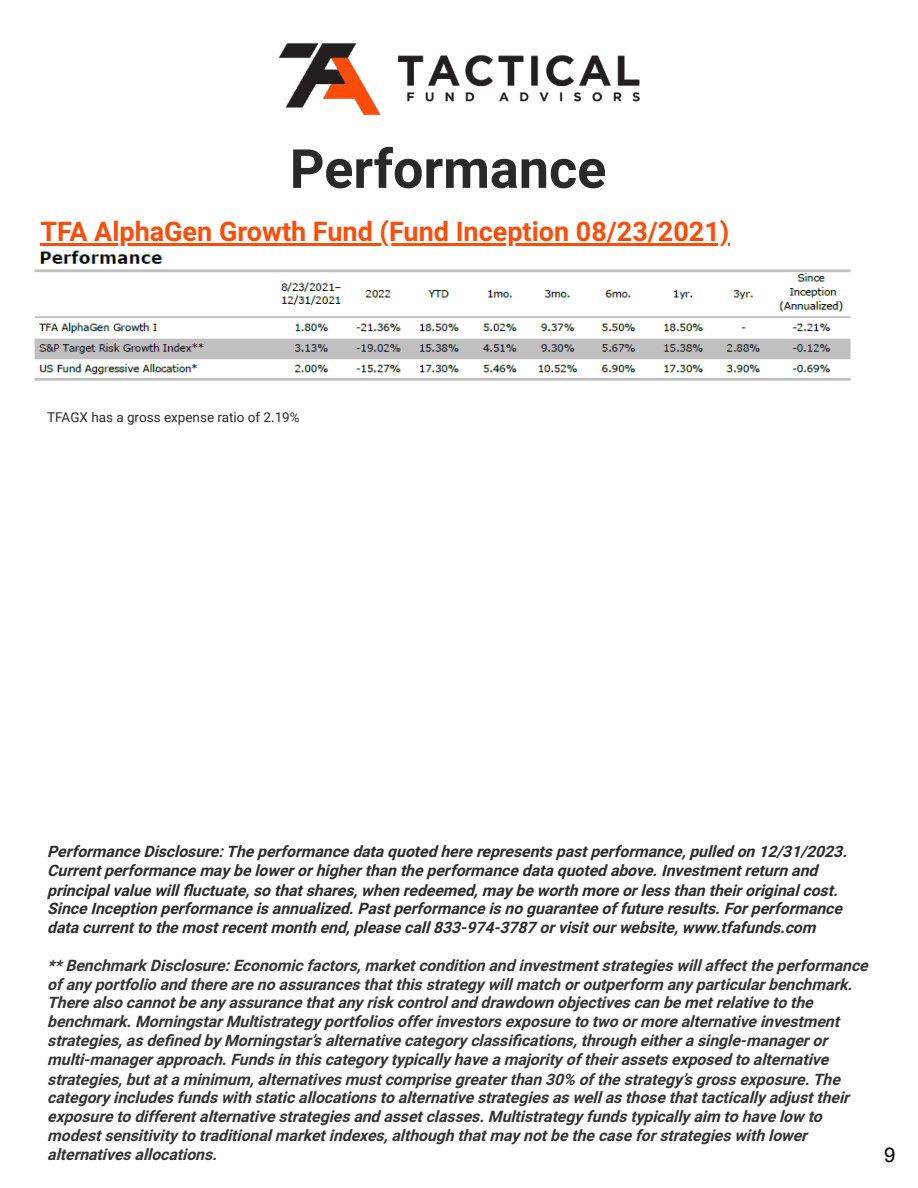
<style>
.page{position:relative;width:918px;height:1188px;background:#fff}
.page>*{position:absolute;margin:0;border:0;box-sizing:border-box;transform-origin:0 0}
.t1{font:700 54px "Roboto";color:#292929}
.t2{font:700 27px "Roboto";color:#fa4d09}
.t3{font:20.25px "Arial";color:#000}
.t4{font:italic 700 15.75px/18.9px "Roboto";color:#333}
.t5{font:italic 700 15.75px/18.9px "Roboto";color:#2b2b2b}
.t6{font:13.5px "Roboto";color:#2b2b2b}
</style>
<div class="page">
<hr style="left:40px;top:243px;width:690px;height:2px;background:#fa4d09">
<img style="left:278px;top:43px;width:362px;height:73px">
<img style="left:34px;top:250px;width:817px;height:131px">
<h1 class="t1" style="left:290px;top:138px;width:318px">Performance</h1>
<h2 class="t2" style="left:40px;top:216px;width:690px">TFA AlphaGen Growth Fund (Fund Inception 08/23/2021)</h2>
<p class="t6" style="left:47px;top:409px;width:254px">TFAGX has a gross expense ratio of 2.19%</p>
<p class="t5" style="left:47px;top:842px;width:806px">PerformanceDisclosure:Theperformancedataquoted hererepresentspastperformance,pulled on 12/31/2023.<br>Currentperformancemay belowerorhigherthan theperformancedataquoted above.Investmentreturn and principalvaluewillfluctuate,so thatshares,when redeemed,may beworth moreorlessthan theiroriginalcost.<br>SinceInception performanceisannualized.Pastperformanceisno guaranteeoffutureresults.Forperformance datacurrentto themostrecentmonth end,pleasecall833-974-3787 orvisitourwebsite,www.tfafunds.com</p>
<p class="t4" style="left:47px;top:956px;width:827px">**BenchmarkDisclosure:Economicfactors,marketcondition and investmentstrategieswillaffecttheperformance ofany portfolio and thereareno assurancesthatthisstrategy willmatch oroutperform any particularbenchmark.<br>Therealso cannotbeany assurancethatany riskcontroland drawdown objectivescan bemetrelativeto the benchmark.MorningstarMultistrategy portfoliosofferinvestorsexposureto two ormorealternativeinvestment strategies,asdefined by Morningstar’salternativecategory classifications,through eitherasingle-manageror multi-managerapproach.Fundsin thiscategory typically haveamajority oftheirassetsexposed to alternative strategies,butataminimum,alternativesmustcomprisegreaterthan 30% ofthestrategy ’sgrossexposure.The category includesfundswith staticallocationsto alternativestrategiesaswellasthosethattactically adjusttheir exposureto differentalternativestrategiesand assetclasses.Multistrategy fundstypically aim to havelow to modestsensitivity to traditionalmarketindexes,although thatmay notbethecaseforstrategieswith lower alternativesallocations.</p>
<p class="t3" style="left:884px;top:1144px;width:13px">9</p>
</div>
